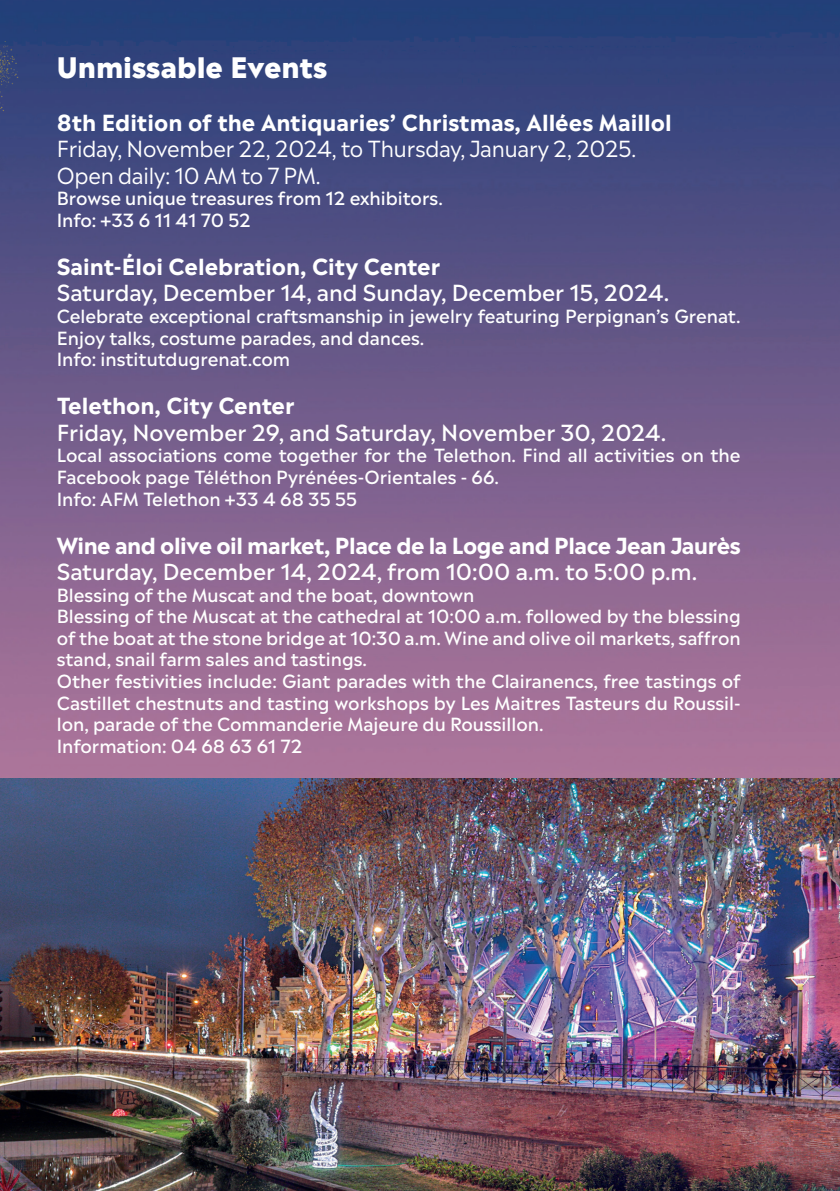
<style>
.page{position:relative;width:840px;height:1191px;background:#fff}
.page>*{position:absolute;margin:0;border:0;box-sizing:border-box;transform-origin:0 0}
.t1{font:800 28px "Madera";color:#fff}
.t2{font:500 22px "Madera";color:#fff}
.t3{font:700 22px "Madera";color:#fff}
.t4{font:22px/26.4px "Madera";letter-spacing:-.01em;color:#fff}
.t5{font:700 22px "Madera";letter-spacing:-.02em;color:#fff}
.t6{font:500 18px/21.6px "Madera";color:#fff}
</style>
<div class="page">
<img style="left:0;top:0;width:839px;height:778px">
<img style="left:0;top:0;width:29px;height:170px">
<img style="left:0;top:778px;width:839px;height:413px">
<h1 class="t1" style="left:57px;top:46px;width:272px">Unmissable Events</h1>
<p class="t3" style="left:57px;top:106px;width:616px">8th Edition of the Antiquaries’ Christmas, Allées Maillol</p>
<p class="t4" style="left:57px;top:135px;width:580px">Friday, November 22, 2024, to Thursday, January 2, 2025.<br>Open daily: 10 AM to 7 PM.</p>
<p class="t6" style="left:57px;top:187px;width:387px">Browse unique treasures from 12 exhibitors.<br>Info: +33 6 11 41 70 52</p>
<p class="t3" style="left:57px;top:250px;width:385px">Saint-Éloi Celebration, City Center</p>
<p class="t2" style="left:57px;top:276px;width:613px">Saturday, December 14, and Sunday, December 15, 2024.</p>
<p class="t6" style="left:57px;top:305px;width:685px">Celebrate exceptional craftsmanship in jewelry featuring Perpignan’s Grenat.<br>Enjoy talks, costume parades, and dances.<br>Info: institutdugrenat.com</p>
<p class="t3" style="left:57px;top:389px;width:239px">Telethon, City Center</p>
<p class="t2" style="left:57px;top:416px;width:610px">Friday, November 29, and Saturday, November 30, 2024.</p>
<p class="t6" style="left:57px;top:444px;width:685px">Local associations come together for the Telethon. Find all activities on the<br>Facebook page Téléthon Pyrénées-Orientales - 66.<br>Info: AFM Telethon +33 4 68 35 55</p>
<p class="t5" style="left:57px;top:528px;width:685px">Wine and olive oil market, Place de la Loge and Place Jean Jaurès</p>
<p class="t2" style="left:57px;top:555px;width:641px">Saturday, December 14, 2024, from 10:00 a.m. to 5:00 p.m.</p>
<p class="t6" style="left:57px;top:583px;width:685px">Blessing of the Muscat and the boat, downtown<br>Blessing of the Muscat at the cathedral at 10:00 a.m. followed by the blessing of the boat at the stone bridge at 10:30 a.m. Wine and olive oil markets, saffron stand, snail farm sales and tastings.<br>Other festivities include: Giant parades with the Clairanencs, free tastings of Castillet chestnuts and tasting workshops by Les Maitres Tasteurs du Roussil&shy;lon, parade of the Commanderie Majeure du Roussillon.<br>Information: 04 68 63 61 72</p>
</div>
